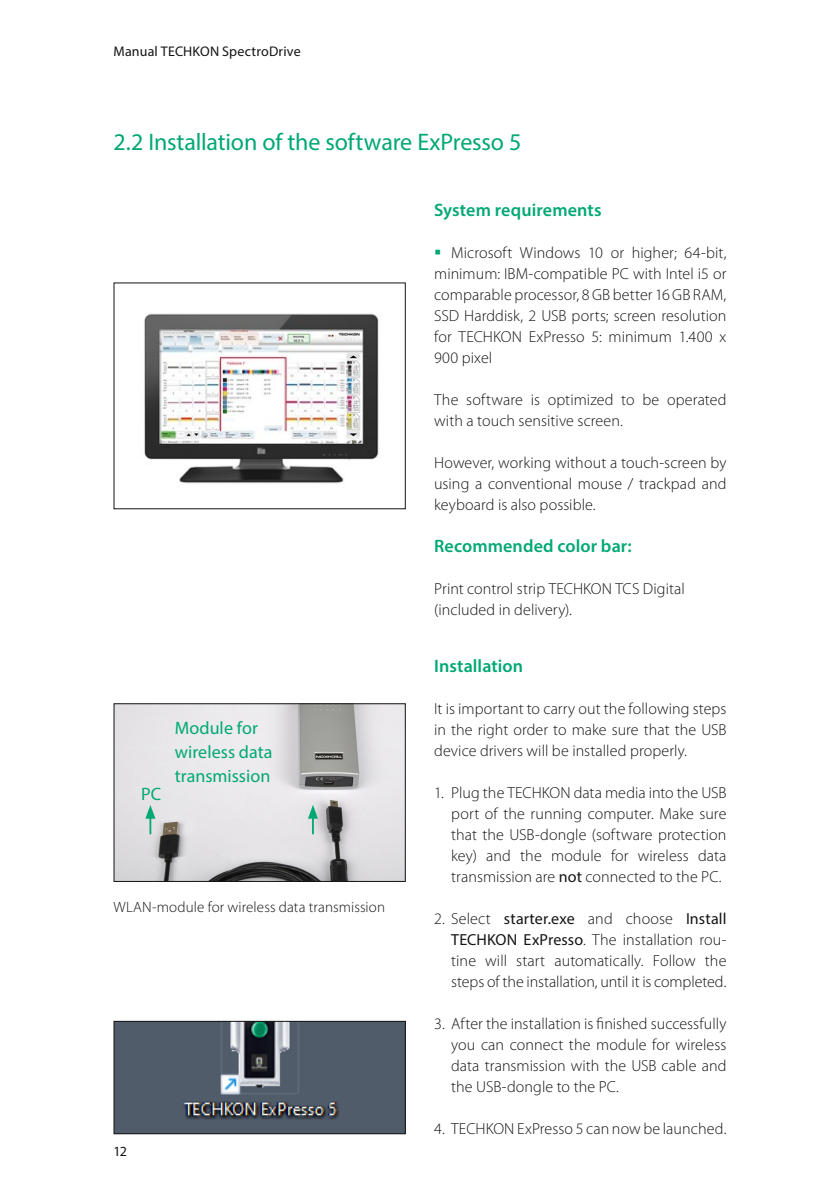
<style>
.page{position:relative;width:840px;height:1191px;background:#fff}
.page>*{position:absolute;margin:0;border:0;box-sizing:border-box;transform-origin:0 0}
.t1{font:24px "Myriad Pro";letter-spacing:-.01em;color:#00a873}
.t2{font:600 18px "Myriad Pro";letter-spacing:.005em;color:#00a873}
.t3{font:18px/24px "Myriad Pro";letter-spacing:.005em;color:#00a873}
.t4{font:300 16px/21px "Myriad Pro";letter-spacing:.005em;color:#131413;text-align:justify}
.t5{font:300 15px "Myriad Pro";letter-spacing:.005em;color:#131413}
.t6{font:14px "Myriad Pro";letter-spacing:.01em;color:#131413}
.s1{color:#00a873}
.s2{font-weight:400}
</style>
<div class="page">
<img style="left:144px;top:313px;width:235px;height:171px">
<img style="left:115px;top:1022px;width:288px;height:110px">
<div style="left:113px;top:1020px;width:292px;height:114px;border:1px solid #131413"></div>
<img style="left:115px;top:705px;width:288px;height:175px">
<div style="left:113px;top:703px;width:292px;height:179px;border:1px solid #131413"></div>
<svg style="left:308px;top:805px;width:10px;height:29px"></svg>
<svg style="left:145px;top:805px;width:10px;height:29px"></svg>
<p class="t6" style="left:113px;top:43px;width:188px">Manual TECHKON SpectroDrive</p>
<h1 class="t1" style="left:113px;top:127px;width:409px">2.2 Installation of the software ExPresso 5</h1>
<p class="t3" style="left:141px;top:782px;width:22px">PC</p>
<p class="t3" style="left:175px;top:715px;width:99px">Module for wireless data transmission</p>
<p class="t5" style="left:113px;top:897px;width:273px">WLAN-module for wireless data transmission</p>
<p class="t6" style="left:113px;top:1142px;width:15px">12</p>
<p class="t2" style="left:434px;top:199px;width:169px">System requirements</p>
<p class="t4" style="left:434px;top:242px;width:293px"><span class="s1">▪</span> Microsoft Windows 10 or higher; 64-bit, minimum: IBM-compatible PC with Intel i5 or comparable processor, 8 GB better 16 GB RAM, SSD Harddisk, 2 USB ports; screen resolution for TECHKON ExPresso 5: minimum 1.400 x 900 pixel</p>
<p class="t4" style="left:434px;top:389px;width:293px">The software is optimized to be operated with a touch sensitive screen.</p>
<p class="t4" style="left:434px;top:452px;width:293px">However, working without a touch-screen by using a conventional mouse / trackpad and keyboard is also possible.</p>
<p class="t2" style="left:434px;top:535px;width:199px">Recommended color bar:</p>
<p class="t4" style="left:434px;top:578px;width:252px">Print control strip TECHKON TCS Digital (included in delivery).</p>
<p class="t2" style="left:434px;top:655px;width:90px">Installation</p>
<p class="t4" style="left:434px;top:698px;width:293px">It is important to carry out the following steps in the right order to make sure that the USB device drivers will be installed properly.</p>
<p class="t4" style="left:451px;top:782px;width:276px;text-indent:-17px">1. Plug the TECHKON data media into the USB port of the running computer. Make sure that the USB-dongle (software protection key) and the module for wireless data transmission are <span class="s2">not</span> connected to the PC.</p>
<p class="t4" style="left:451px;top:908px;width:276px;text-indent:-17px">2. Select <span class="s2">starter.exe</span> and choose <span class="s2">Install TECHKON ExPresso</span>. The installation rou&shy;tine will start automatically. Follow the steps of the installation, until it is completed.</p>
<p class="t4" style="left:451px;top:1013px;width:276px;text-indent:-17px">3. After the installation is finished successfully you can connect the module for wireless data transmission with the USB cable and the USB-dongle to the PC.</p>
<p class="t4" style="left:434px;top:1118px;width:293px">4. TECHKON ExPresso 5 can now be launched.</p>
</div>
